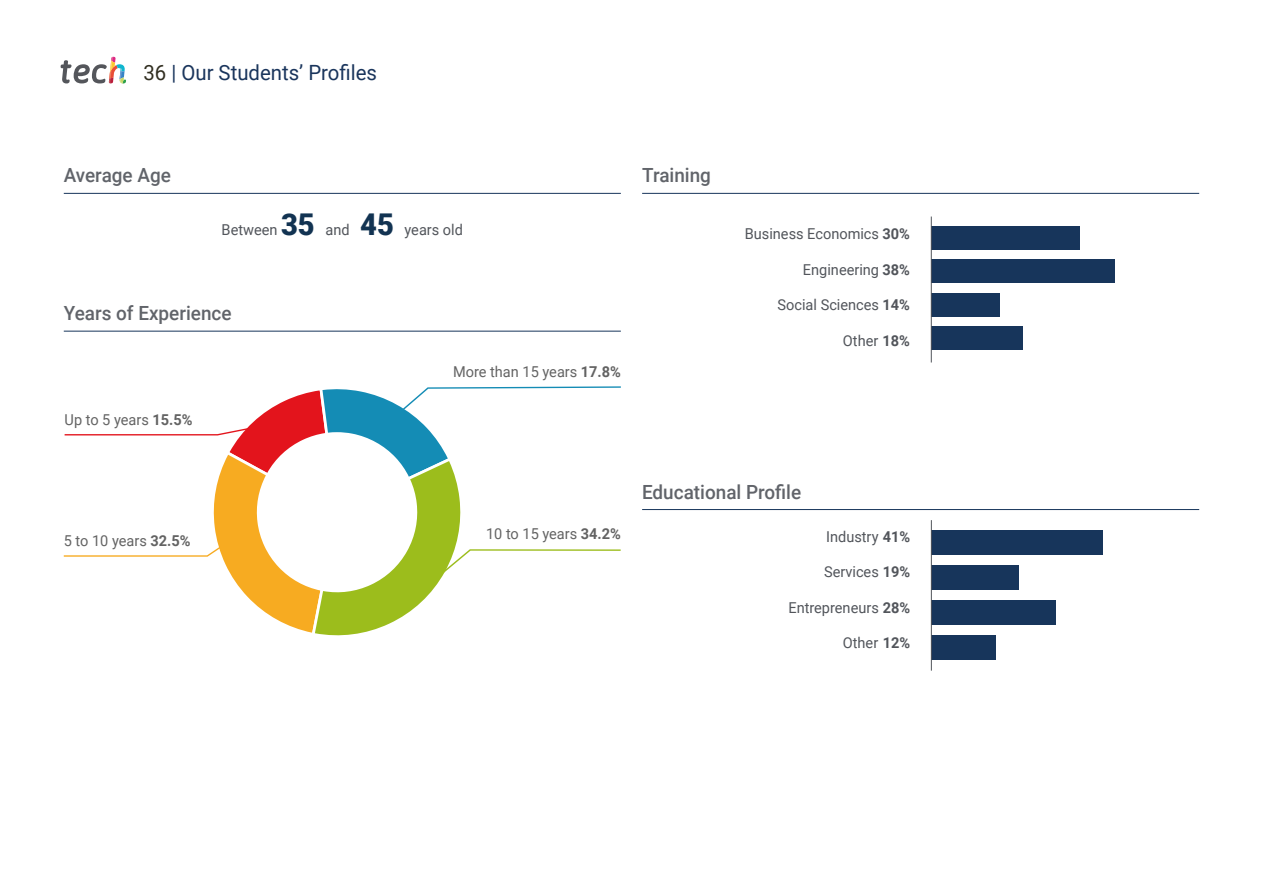
<style>
.page{position:relative;width:1263px;height:893px;background:#fff}
.page>*{position:absolute;margin:0;border:0;box-sizing:border-box;transform-origin:0 0}
.t1{font:21px "Roboto";color:#1a355c}
.t2{font:500 19.5px "Roboto";color:#61646a}
.t3{font:15px "Roboto";color:#52555b}
.t4{font:15px "Roboto";color:#636363}
.s1{color:#312e20}
.s2{font-weight:900;font-size:30px;color:#123352}
.s3{font-weight:700}
</style>
<div class="page">
<svg style="left:61px;top:57px;width:65px;height:27px"></svg>
<hr style="left:64px;top:193px;width:557px;height:1px;background:#17355b">
<hr style="left:64px;top:331px;width:557px;height:1px;background:#17355b">
<hr style="left:642px;top:509px;width:557px;height:1px;background:#17355b">
<div style="left:931px;top:530px;width:172px;height:25px;background:#17355b"></div>
<div style="left:931px;top:565px;width:88px;height:25px;background:#17355b"></div>
<div style="left:931px;top:600px;width:124px;height:25px;background:#17355b"></div>
<div style="left:931px;top:635px;width:65px;height:25px;background:#17355b"></div>
<hr style="left:931px;top:520px;width:1px;height:151px;background:#52555b">
<hr style="left:642px;top:193px;width:557px;height:1px;background:#17355b">
<div style="left:931px;top:226px;width:149px;height:24px;background:#17355b"></div>
<div style="left:931px;top:259px;width:184px;height:24px;background:#17355b"></div>
<div style="left:931px;top:293px;width:69px;height:23px;background:#17355b"></div>
<div style="left:931px;top:326px;width:92px;height:24px;background:#17355b"></div>
<hr style="left:931px;top:217px;width:1px;height:145px;background:#52555b">
<svg style="left:64px;top:386px;width:557px;height:250px"></svg>
<h1 class="t1" style="left:144px;top:57px;width:235px"><span class="s1">36</span> | Our Students’ Profiles</h1>
<h2 class="t2" style="left:64px;top:161px;width:109px">Average Age</h2>
<p class="t3" style="left:222px;top:219px;width:243px">Between <span class="s2">35</span> and <span class="s2">45</span> years old</p>
<h2 class="t2" style="left:642px;top:161px;width:70px">Training</h2>
<h2 class="t2" style="left:64px;top:300px;width:169px">Years of Experience</h2>
<p class="t4" style="left:65px;top:409px;width:129px">Up to 5 years <span class="s3">15.5%</span></p>
<p class="t4" style="left:453px;top:361px;width:169px">More than 15 years <span class="s3">17.8%</span></p>
<p class="t3" style="left:745px;top:224px;width:167px">Business Economics <span class="s3">30%</span></p>
<p class="t3" style="left:803px;top:259px;width:109px">Engineering <span class="s3">38%</span></p>
<p class="t3" style="left:777px;top:295px;width:134px">Social Sciences <span class="s3">14%</span></p>
<p class="t3" style="left:843px;top:330px;width:69px">Other <span class="s3">18%</span></p>
<p class="t4" style="left:64px;top:530px;width:128px">5 to 10 years <span class="s3">32.5%</span></p>
<p class="t4" style="left:486px;top:523px;width:136px">10 to 15 years <span class="s3">34.2%</span></p>
<h2 class="t2" style="left:642px;top:478px;width:161px">Educational Profile</h2>
<p class="t3" style="left:826px;top:526px;width:85px">Industry <span class="s3">41%</span></p>
<p class="t3" style="left:824px;top:561px;width:88px">Services <span class="s3">19%</span></p>
<p class="t3" style="left:788px;top:597px;width:123px">Entrepreneurs <span class="s3">28%</span></p>
<p class="t3" style="left:843px;top:632px;width:69px">Other <span class="s3">12%</span></p>
</div>
